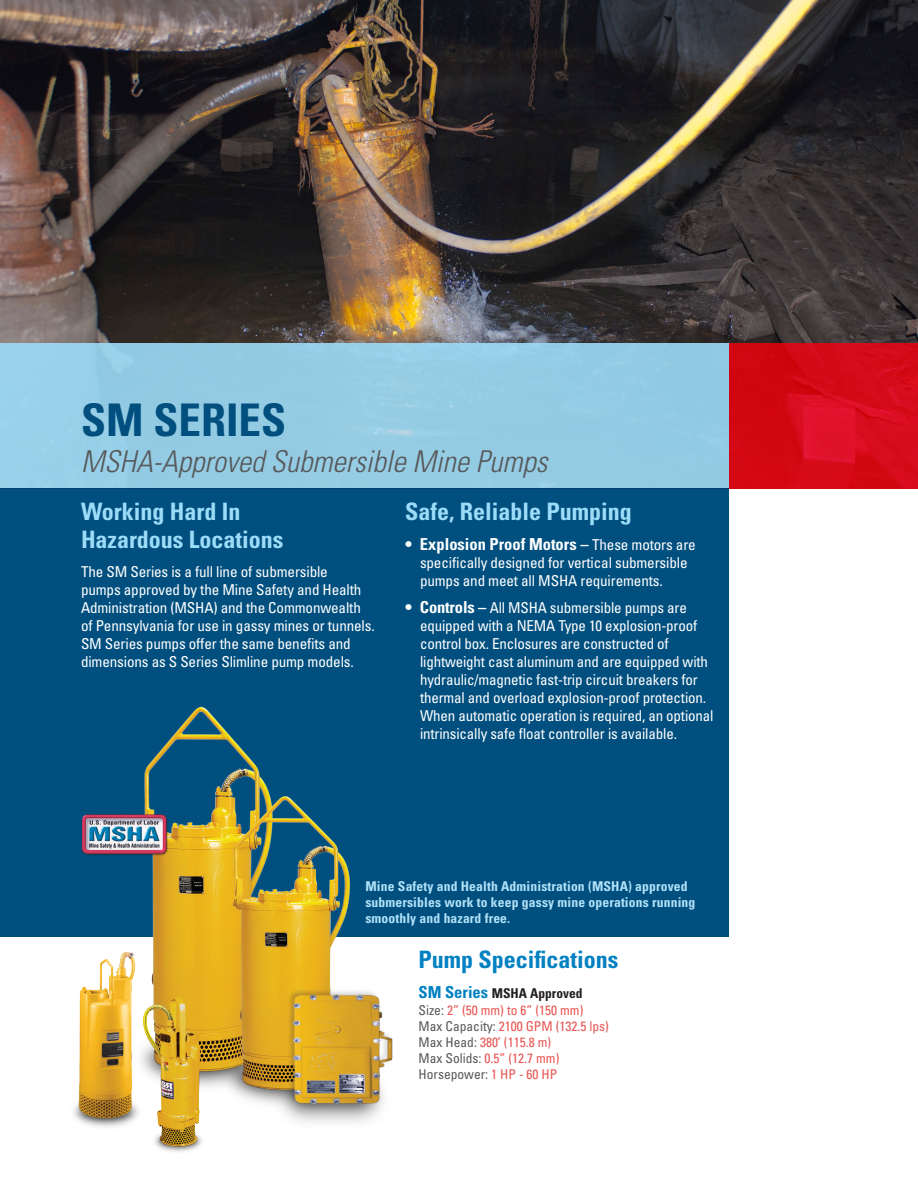
<style>
.page{position:relative;width:918px;height:1188px;background:#fff}
.page>*{position:absolute;margin:0;border:0;box-sizing:border-box;transform-origin:0 0}
.White_Knockout_Headl{font:700 condensed 45px "Univers LT Std";color:#004f7f}
.Italic_Grey_Headline{font:italic 300 condensed 30px "Univers LT Std";color:#57585a}
.SubHead_Blue_Italic{font:700 condensed 24px/28.8px "Univers LT Std";color:#9cdcf8}
.SubHead_Blue_Italic-2{font:700 condensed 24px "Univers LT Std";color:#0081c2}
.Copy_Black{font:700 condensed 16.5px "Univers LT Std";color:#fff}
.Copy_Black-2{font:condensed 15px/18px "Univers LT Std";letter-spacing:-.01em;color:#fff}
.t1{font:700 condensed 13.5px/16.2px "Univers LT Std";letter-spacing:.01em;color:#b1e2f9}
.blue_product_name_sm{font:condensed 13.5px/16.2px "Univers LT Std";color:#e85653}
.blue_product_name_sm-2{font:700 condensed 13.5px "Univers LT Std";color:#231f20}
.s1{font-weight:400;font-size:15px}
.s2{font-weight:700;font-size:16.5px}
.s3{font-size:16.5px;color:#0081c2}
.s4{color:#57585a}
</style>
<div class="page">
<img style="left:0;top:0;width:918px;height:343px">
<svg style="left:729px;top:343px;width:189px;height:146px;background:#d50a18"></svg>
<div style="left:0;top:343px;width:729px;height:146px;background:#94cbe3"></div>
<div style="left:0;top:489px;width:729px;height:448px;background:#004f7f"></div>
<img style="left:73px;top:706px;width:320px;height:446px">
<img style="left:78px;top:811px;width:92px;height:47px">
<p class="White_Knockout_Headl" style="left:81px;top:393px;width:207px">SM SERIES</p>
<p class="Italic_Grey_Headline" style="left:81px;top:444px;width:468px">MSHA-Approved Submersible Mine Pumps</p>
<p class="SubHead_Blue_Italic" style="left:81px;top:497px;width:204px">Working Hard In<br>Hazardous Locations</p>
<p class="Copy_Black-2" style="left:81px;top:563px;width:295px">The SM Series is a full line of submersible<br>pumps approved by the Mine Safety and Health Administration (MSHA) and the Commonwealth of Pennsylvania for use in gassy mines or tunnels.<br>SM Series pumps offer the same benefits and dimensions as S Series Slimline pump models.</p>
<p class="SubHead_Blue_Italic" style="left:405px;top:497px;width:228px">Safe, Reliable Pumping</p>
<p class="Copy_Black" style="left:405px;top:534px;width:292px">• Explosion Proof Motors – <span class="s1">These motors are</span></p>
<p class="Copy_Black-2" style="left:420px;top:554px;width:269px">specifically designed for vertical submersible pumps and meet all MSHA requirements.</p>
<p class="Copy_Black-2" style="left:420px;top:598px;width:295px;text-indent:-15px"><span class="s2">• Controls –</span> All MSHA submersible pumps are equipped with a NEMA Type 10 explosion-proof control box. Enclosures are constructed of lightweight cast aluminum and are equipped with hydraulic/magnetic fast-trip circuit breakers for thermal and overload explosion-proof protection.<br>When automatic operation is required, an optional intrinsically safe float controller is available.</p>
<p class="t1" style="left:365px;top:878px;width:331px">Mine Safety and Health Administration (MSHA) approved submersibles work to keep gassy mine operations running smoothly and hazard free.</p>
<p class="SubHead_Blue_Italic-2" style="left:419px;top:945px;width:202px">Pump Specifications</p>
<p class="blue_product_name_sm-2" style="left:419px;top:985px;width:166px"><span class="s3">SM Series</span> MSHA Approved</p>
<p class="blue_product_name_sm" style="left:419px;top:1001px;width:192px"><span class="s4">Size:</span> 2” (50 mm) to 6” (150 mm)<br><span class="s4">Max Capacity:</span> 2100 GPM (132.5 lps)<br><span class="s4">Max Head:</span> 380’ (115.8 m)<br><span class="s4">Max Solids:</span> 0.5” (12.7 mm)<br><span class="s4">Horsepower:</span> 1 HP - 60 HP</p>
</div>
